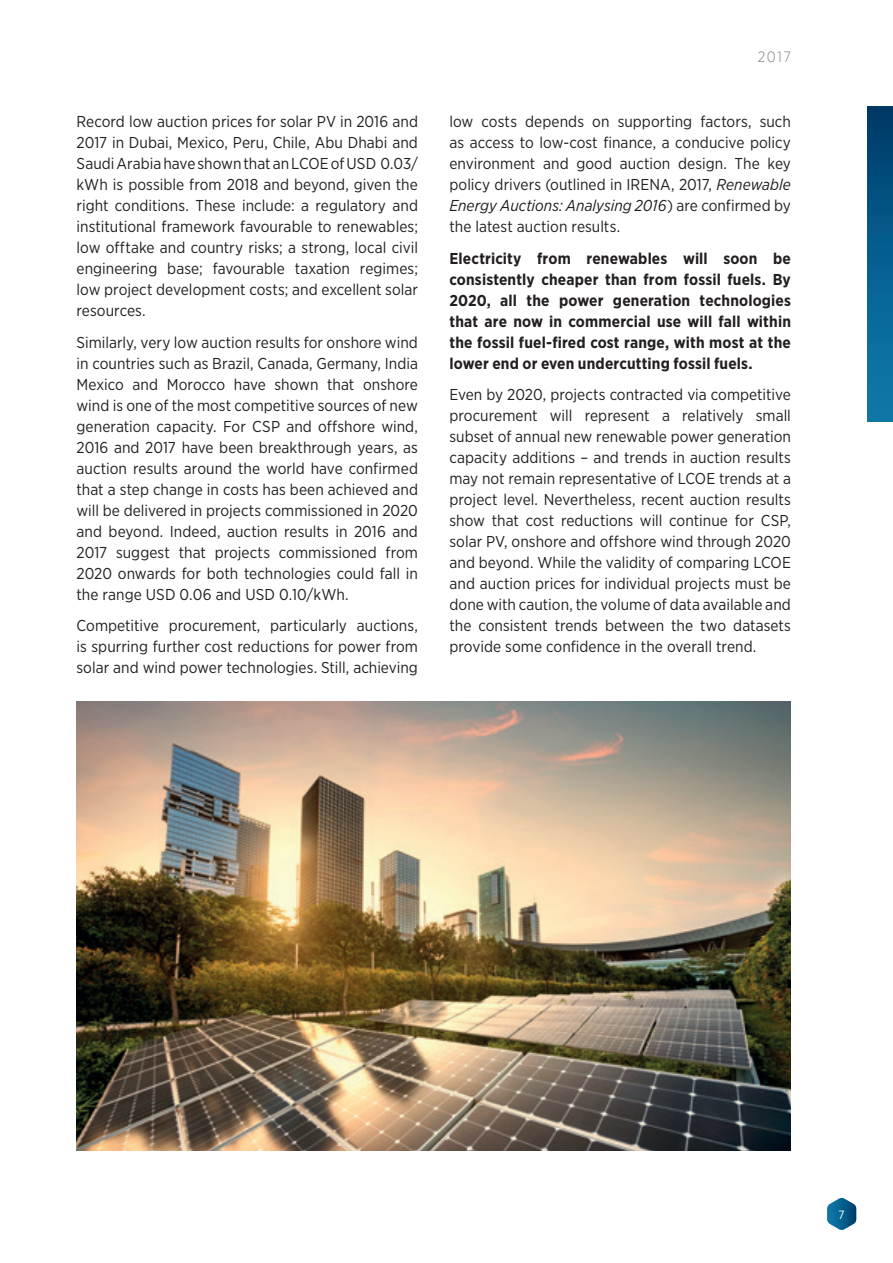
<style>
.page{position:relative;width:893px;height:1263px;background:#fff}
.page>*{position:absolute;margin:0;border:0;box-sizing:border-box;transform-origin:0 0}
.t1{font:15.75px/21px "Gotham Narrow";color:#231f20;text-align:justify}
.t2{font:700 15.75px/21px "Gotham Narrow";letter-spacing:.01em;color:#231f20;text-align:justify}
.t3{font:300 15px "Gotham Narrow";color:#808285}
.t4{font:12px "Gotham Narrow";color:#fff}
.s1{font-style:italic}
</style>
<div class="page">
<svg style="left:827px;top:1198px;width:29px;height:32px"></svg>
<div style="left:867px;top:106px;width:26px;height:315px;background:linear-gradient(to bottom,#003d6b,#0f7dae)"></div>
<img style="left:77px;top:702px;width:714px;height:448px">
<p class="t1" style="left:77px;top:111px;width:343px">Record low auction prices for solar PV in 2016 and 2017 in Dubai, Mexico, Peru, Chile, Abu Dhabi and Saudi Arabia have shown that an LCOE of USD 0.03/ kWh is possible from 2018 and beyond, given the right conditions. These include: a regulatory and institutional framework favourable to renewables; low offtake and country risks; a strong, local civil engineering base; favourable taxation regimes; low project development costs; and excellent solar resources.</p>
<p class="t1" style="left:77px;top:331px;width:343px">Similarly, very low auction results for onshore wind in countries such as Brazil, Canada, Germany, India Mexico and Morocco have shown that onshore wind is one of the most competitive sources of new generation capacity. For CSP and offshore wind, 2016 and 2017 have been breakthrough years, as auction results around the world have confirmed that a step change in costs has been achieved and will be delivered in projects commissioned in 2020 and beyond. Indeed, auction results in 2016 and 2017 suggest that projects commissioned from 2020 onwards for both technologies could fall in the range USD 0.06 and USD 0.10/kWh.</p>
<p class="t1" style="left:77px;top:615px;width:343px">Competitive procurement, particularly auctions, is spurring further cost reductions for power from solar and wind power technologies. Still, achieving</p>
<p class="t3" style="left:758px;top:47px;width:35px">2017</p>
<p class="t1" style="left:449px;top:111px;width:343px">low costs depends on supporting factors, such as access to low-cost finance, a conducive policy environment and good auction design. The key policy drivers (outlined in IRENA, 2017, <span class="s1">Renewable Energy Auctions: Analysing 2016</span>) are confirmed by the latest auction results.</p>
<p class="t2" style="left:449px;top:247px;width:343px">Electricity from renewables will soon be consistently cheaper than from fossil fuels. By 2020, all the power generation technologies that are now in commercial use will fall within the fossil fuel-fired cost range, with most at the lower end or even undercutting fossil fuels.</p>
<p class="t1" style="left:449px;top:384px;width:343px">Even by 2020, projects contracted via competitive procurement will represent a relatively small subset of annual new renewable power generation capacity additions – and trends in auction results may not remain representative of LCOE trends at a project level. Nevertheless, recent auction results show that cost reductions will continue for CSP, solar PV, onshore and offshore wind through 2020 and beyond. While the validity of comparing LCOE and auction prices for individual projects must be done with caution, the volume of data available and the consistent trends between the two datasets provide some confidence in the overall trend.</p>
<p class="t4" style="left:839px;top:1207px;width:8px">7</p>
</div>
